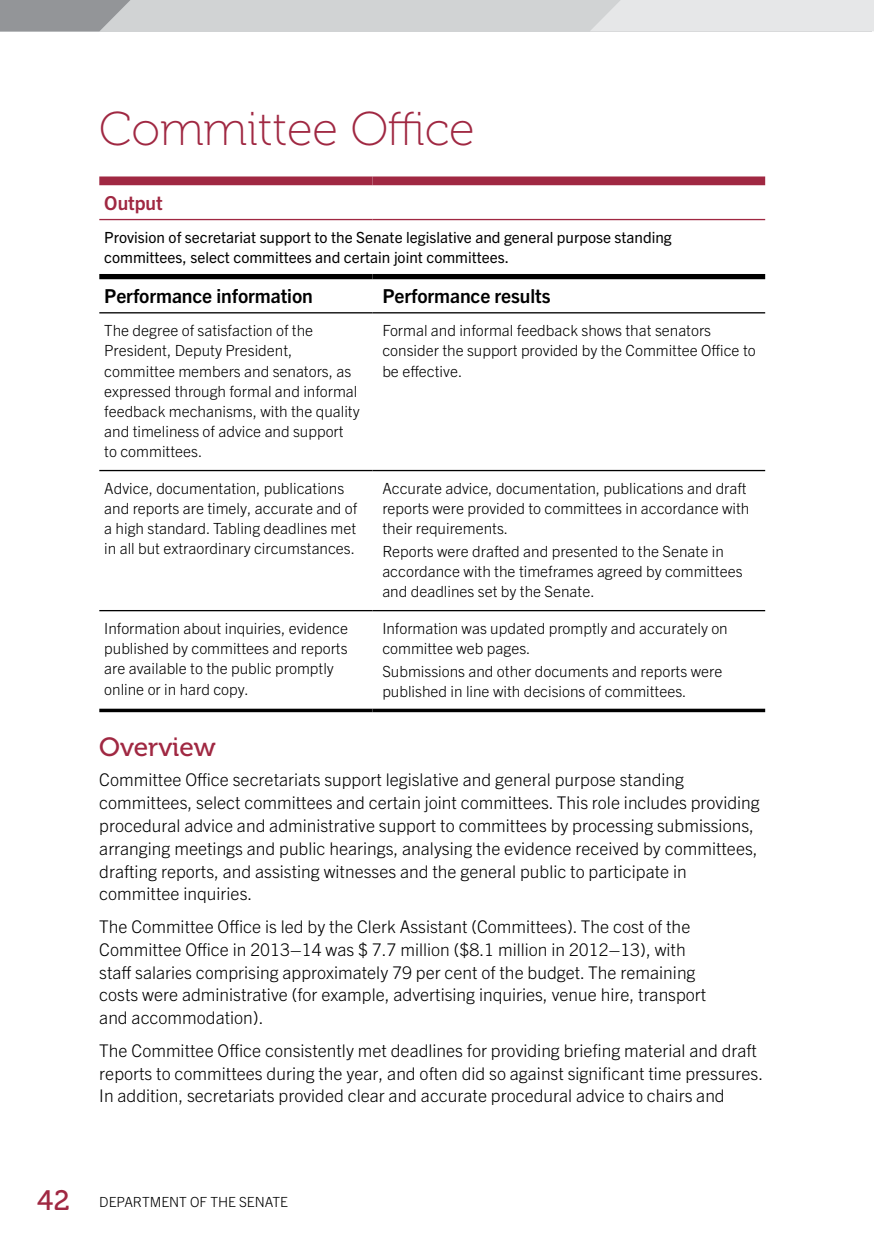
<style>
.page{position:relative;width:874px;height:1241px;background:#fff}
.page>*{position:absolute;margin:0;border:0;box-sizing:border-box;transform-origin:0 0}
.t1{font:47.25px "Museo 100";letter-spacing:-.005em;color:#a02842}
.t2{font:26.25px "Museo 500";letter-spacing:-.005em;color:#a02842}
.t3{font:700 19.25px "Trade Gothic Next LT Pro";letter-spacing:-.005em;color:#000}
.t4{font:700 19.25px "Trade Gothic Next LT Pro";letter-spacing:-.005em;color:#a02842}
.t5{font:300 17.5px/22.8px "Trade Gothic Next LT Pro";color:#000}
.t6{font:300 15.4px/20.1px "Trade Gothic Next LT Pro";color:#000}
.t7{font:15.4px/20.1px "Trade Gothic Next LT Pro";color:#000}
.t8{font:300 14px "Trade Gothic Next LT Pro";color:#000}
.s1{font-family:"Museo 500";font-weight:400;font-size:28px;color:#a02842}
</style>
<div class="page">
<div style="left:0;top:0;width:871px;height:31px;background:#d1d3d4"></div>
<svg style="left:0;top:0;width:130px;height:31px;background:#9a9c9e"></svg>
<div style="left:591px;top:0;width:283px;height:31px;background:#e6e7e8"></div>
<hr style="left:99px;top:470px;width:273px;height:1px;background:#000">
<hr style="left:372px;top:470px;width:392px;height:1px;background:#000">
<hr style="left:99px;top:610px;width:273px;height:1px;background:#000">
<hr style="left:372px;top:610px;width:392px;height:1px;background:#000">
<div style="left:99px;top:176px;width:273px;height:9px;background:#a02842"></div>
<div style="left:372px;top:176px;width:392px;height:9px;background:#a02842"></div>
<hr style="left:99px;top:219px;width:273px;height:1px;background:#a02842">
<hr style="left:372px;top:219px;width:392px;height:1px;background:#a02842">
<div style="left:99px;top:274px;width:273px;height:5px;background:#000"></div>
<hr style="left:99px;top:312px;width:273px;height:1px;background:#000">
<div style="left:372px;top:274px;width:392px;height:5px;background:#000"></div>
<hr style="left:372px;top:312px;width:392px;height:1px;background:#000">
<svg style="left:99px;top:708px;width:273px;height:4px"></svg>
<svg style="left:372px;top:708px;width:392px;height:4px;background:#2c2c2c"></svg>
<h1 class="t1" style="left:99px;top:103px;width:377px">Committee Office</h1>
<p class="t4" style="left:104px;top:189px;width:60px">Output</p>
<p class="t7" style="left:104px;top:226px;width:568px">Provision of secretariat support to the Senate legislative and general purpose standing committees, select committees and certain joint committees.</p>
<p class="t3" style="left:104px;top:282px;width:210px">Performance information</p>
<p class="t3" style="left:382px;top:282px;width:169px">Performance results</p>
<p class="t6" style="left:104px;top:319px;width:257px">The degree of satisfaction of the<br>President, Deputy President, committee members and senators, as expressed through formal and informal feedback mechanisms, with the quality and timeliness of advice and support to committees.</p>
<p class="t6" style="left:382px;top:319px;width:375px">Formal and informal feedback shows that senators consider the support provided by the Committee Office to be effective.</p>
<p class="t6" style="left:104px;top:477px;width:254px">Advice, documentation, publications and reports are timely, accurate and of a high standard. Tabling deadlines met in all but extraordinary circumstances.</p>
<p class="t6" style="left:382px;top:477px;width:368px">Accurate advice, documentation, publications and draft reports were provided to committees in accordance with their requirements.</p>
<p class="t6" style="left:382px;top:540px;width:361px">Reports were drafted and presented to the Senate in accordance with the timeframes agreed by committees and deadlines set by the Senate.</p>
<p class="t6" style="left:104px;top:617px;width:245px">Information about inquiries, evidence published by committees and reports are available to the public promptly online or in hard copy.</p>
<p class="t6" style="left:382px;top:617px;width:347px">Information was updated promptly and accurately on committee web pages.</p>
<p class="t6" style="left:382px;top:660px;width:341px">Submissions and other documents and reports were published in line with decisions of committees.</p>
<h2 class="t2" style="left:99px;top:732px;width:118px">Overview</h2>
<p class="t5" style="left:99px;top:767px;width:661px">Committee Office secretariats support legislative and general purpose standing committees, select committees and certain joint committees. This role includes providing procedural advice and administrative support to committees by processing submissions, arranging meetings and public hearings, analysing the evidence received by committees, drafting reports, and assisting witnesses and the general public to participate in committee inquiries.</p>
<p class="t5" style="left:99px;top:913px;width:608px">The Committee Office is led by the Clerk Assistant (Committees). The cost of the Committee Office in 2013–14 was $ 7.7 million ($8.1 million in 2012–13), with staff salaries comprising approximately 79 per cent of the budget. The remaining costs were administrative (for example, advertising inquiries, venue hire, transport and accommodation).</p>
<p class="t5" style="left:99px;top:1037px;width:665px">The Committee Office consistently met deadlines for providing briefing material and draft reports to committees during the year, and often did so against significant time pressures.<br>In addition, secretariats provided clear and accurate procedural advice to chairs and</p>
<p class="t8" style="left:37px;top:1191px;width:252px"><span class="s1">42</span> DEPARTMENT OF THE SENATE</p>
</div>
